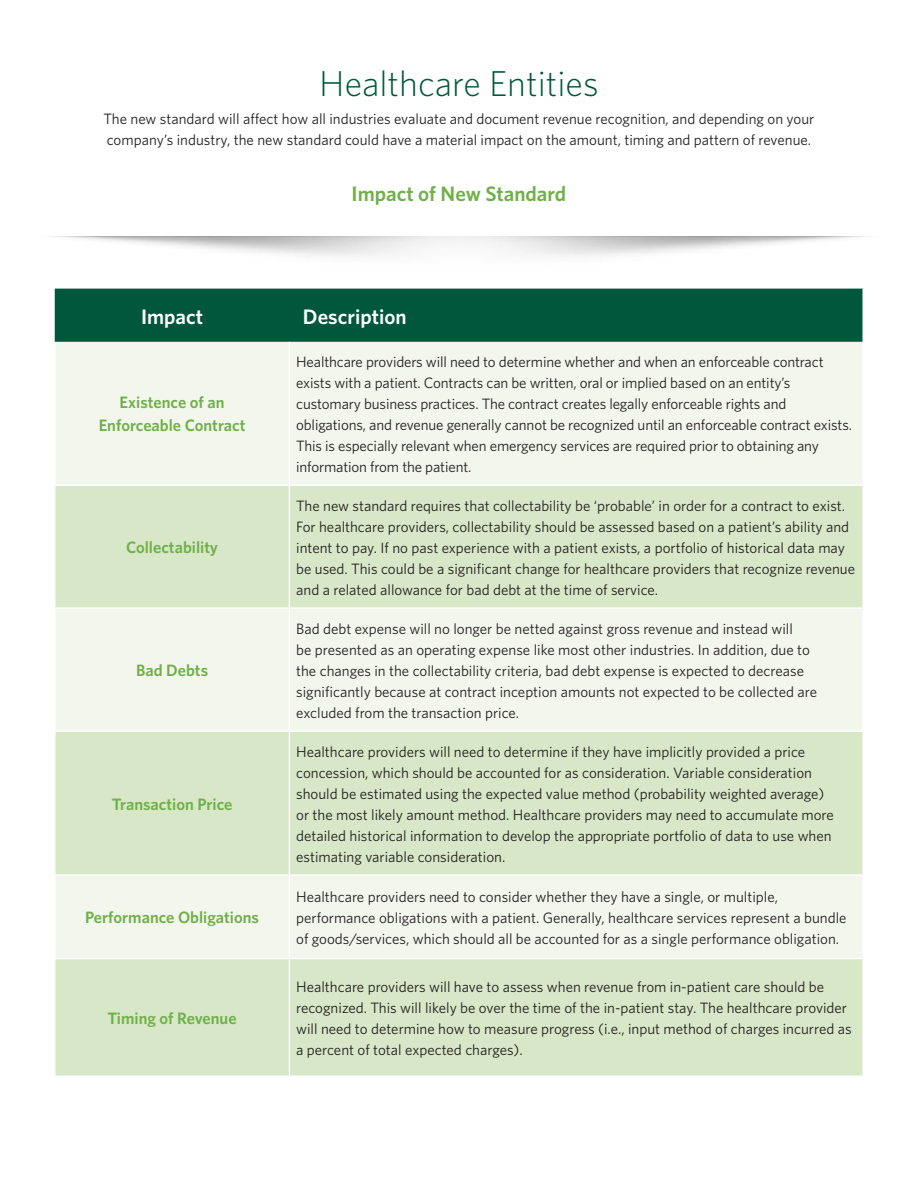
<style>
.page{position:relative;width:918px;height:1188px;background:#fff}
.page>*{position:absolute;margin:0;border:0;box-sizing:border-box;transform-origin:0 0}
.Main_Dk_Green_Headin{font:300 36px "Whitney";color:#00573c}
.Light_Green_SubHeadi{font:600 21px "Whitney";color:#6fb048}
.Light_Green_SubHeadi-2{font:600 21px "Whitney";color:#fff}
.Black_Subheading{font:600 16.5px/22.5px "Whitney";color:#6fb048;text-align:center}
.t1{font:15px/21px "Whitney";color:#231f20}
</style>
<div class="page">
<div style="left:55px;top:289px;width:807px;height:53px;background:#00573c"></div>
<div style="left:56px;top:342px;width:806px;height:142px;background:#f3f6ec"></div>
<svg style="left:56px;top:486px;width:806px;height:590px;background:#e0ecd3"></svg>
<hr style="left:289px;top:342px;width:1px;height:142px;background:#fff">
<hr style="left:289px;top:486px;width:1px;height:121px;background:#fff">
<hr style="left:54px;top:607px;width:235px;height:2px;background:#fff">
<hr style="left:289px;top:607px;width:575px;height:2px;background:#fff">
<hr style="left:289px;top:609px;width:1px;height:121px;background:#fff">
<hr style="left:54px;top:730px;width:235px;height:2px;background:#fff">
<hr style="left:289px;top:730px;width:575px;height:2px;background:#fff">
<hr style="left:289px;top:732px;width:1px;height:142px;background:#fff">
<hr style="left:54px;top:874px;width:235px;height:2px;background:#fff">
<hr style="left:289px;top:874px;width:575px;height:2px;background:#fff">
<hr style="left:289px;top:876px;width:1px;height:82px;background:#fff">
<hr style="left:54px;top:958px;width:235px;height:1px;background:#fff">
<hr style="left:289px;top:958px;width:575px;height:1px;background:#fff">
<hr style="left:289px;top:959px;width:1px;height:117px;background:#fff">
<p class="Main_Dk_Green_Headin" style="left:319px;top:60px;width:281px">Healthcare Entities</p>
<p class="t1" style="left:104px;top:108px;width:712px">The new standard will affect how all industries evaluate and document revenue recognition, and depending on your company’s industry, the new standard could have a material impact on the amount, timing and pattern of revenue.</p>
<p class="Light_Green_SubHeadi" style="left:352px;top:180px;width:216px">Impact of New Standard</p>
<p class="Light_Green_SubHeadi-2" style="left:141px;top:302px;width:64px">Impact</p>
<p class="Light_Green_SubHeadi-2" style="left:303px;top:302px;width:105px">Description</p>
<p class="Black_Subheading" style="left:99px;top:391px;width:148px">Existence of an<br>Enforceable Contract</p>
<p class="Black_Subheading" style="left:126px;top:536px;width:94px">Collectability</p>
<p class="Black_Subheading" style="left:136px;top:659px;width:74px">Bad Debts</p>
<p class="Black_Subheading" style="left:112px;top:792px;width:122px">Transaction Price</p>
<p class="Black_Subheading" style="left:85px;top:906px;width:176px">Performance Obligations</p>
<p class="Black_Subheading" style="left:108px;top:1007px;width:131px">Timing of Revenue</p>
<p class="t1" style="left:296px;top:351px;width:557px">Healthcare providers will need to determine whether and when an enforceable contract exists with a patient. Contracts can be written, oral or implied based on an entity’s customary business practices. The contract creates legally enforceable rights and obligations, and revenue generally cannot be recognized until an enforceable contract exists.<br>This is especially relevant when emergency services are required prior to obtaining any information from the patient.</p>
<p class="t1" style="left:296px;top:495px;width:560px">The new standard requires that collectability be ‘probable’ in order for a contract to exist.<br>For healthcare providers, collectability should be assessed based on a patient’s ability and intent to pay. If no past experience with a patient exists, a portfolio of historical data may be used. This could be a significant change for healthcare providers that recognize revenue and a related allowance for bad debt at the time of service.</p>
<p class="t1" style="left:296px;top:618px;width:523px">Bad debt expense will no longer be netted against gross revenue and instead will<br>be presented as an operating expense like most other industries. In addition, due to the changes in the collectability criteria, bad debt expense is expected to decrease significantly because at contract inception amounts not expected to be collected are excluded from the transaction price.</p>
<p class="t1" style="left:296px;top:741px;width:539px">Healthcare providers will need to determine if they have implicitly provided a price concession, which should be accounted for as consideration. Variable consideration should be estimated using the expected value method (probability weighted average) or the most likely amount method. Healthcare providers may need to accumulate more detailed historical information to develop the appropriate portfolio of data to use when estimating variable consideration.</p>
<p class="t1" style="left:296px;top:886px;width:552px">Healthcare providers need to consider whether they have a single, or multiple, performance obligations with a patient. Generally, healthcare services represent a bundle of goods/services, which should all be accounted for as a single performance obligation.</p>
<p class="t1" style="left:296px;top:976px;width:557px">Healthcare providers will have to assess when revenue from in-patient care should be recognized. This will likely be over the time of the in-patient stay. The healthcare provider will need to determine how to measure progress (i.e., input method of charges incurred as a percent of total expected charges).</p>
</div>
